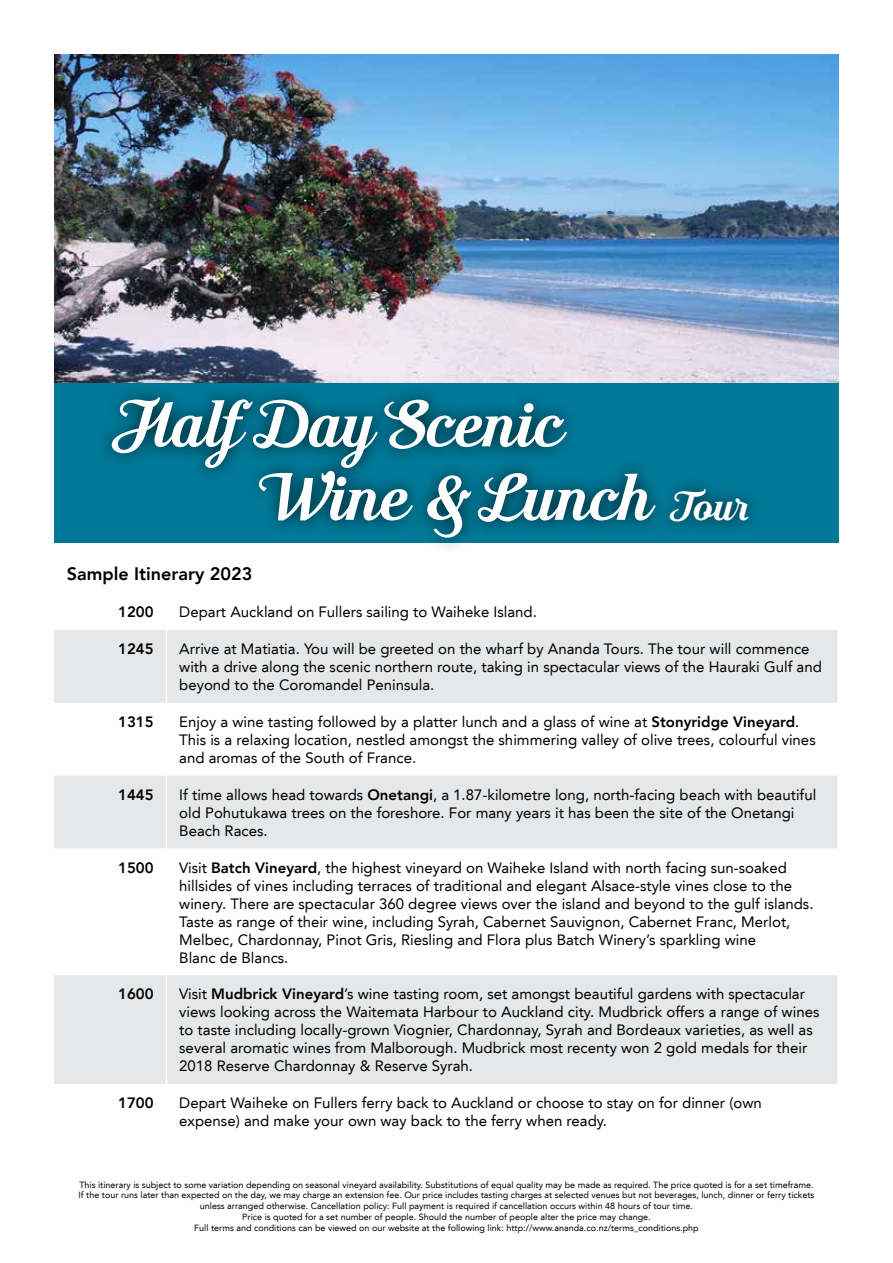
<style>
.page{position:relative;width:893px;height:1263px;background:#fff}
.page>*{position:absolute;margin:0;border:0;box-sizing:border-box;transform-origin:0 0}
.t1{font:700 60px/73.5px "Moonface Script";color:#fff}
.t2{font:800 18px "Avenir LT";color:#000}
.t3{font:15px/18px "Avenir LT";color:#000}
.t4{font:800 15px "Avenir LT";color:#000}
.t5{font:9px/10.8px "Avenir LT";color:#000;text-align:center}
.s1{font-size:36.6px}
.s2{font-weight:800}
</style>
<div class="page">
<div style="left:54px;top:383px;width:785px;height:160px;background:#007998"></div>
<svg style="left:54px;top:630px;width:783px;height:454px;fill:#e6e7e8"></svg>
<hr style="left:166px;top:630px;width:1px;height:73px;background:#fff">
<hr style="left:166px;top:703px;width:1px;height:72px;background:#fff">
<hr style="left:166px;top:775px;width:1px;height:73px;background:#fff">
<hr style="left:166px;top:848px;width:1px;height:127px;background:#fff">
<hr style="left:166px;top:975px;width:1px;height:109px;background:#fff">
<img style="left:54px;top:54px;width:785px;height:329px">
<div style="left:97px;top:384px;width:484px;height:99px;background:#000;opacity:.75"></div>
<div style="left:244px;top:457px;width:518px;height:96px;background:#000;opacity:.75"></div>
<h1 class="t1" style="left:265px;top:389px;width:487px;text-indent:-148px">Half Day Scenic<br>Wine &amp; Lunch <span class="s1">Tour</span></h1>
<p class="t2" style="left:67px;top:563px;width:187px">Sample Itinerary 2023</p>
<p class="t4" style="left:118px;top:603px;width:37px">1200</p>
<p class="t3" style="left:179px;top:603px;width:359px">Depart Auckland on Fullers sailing to Waiheke Island.</p>
<p class="t4" style="left:118px;top:640px;width:37px">1245</p>
<p class="t3" style="left:179px;top:640px;width:644px">Arrive at Matiatia. You will be greeted on the wharf by Ananda Tours. The tour will commence with a drive along the scenic northern route, taking in spectacular views of the Hauraki Gulf and beyond to the Coromandel Peninsula.</p>
<p class="t4" style="left:118px;top:713px;width:37px">1315</p>
<p class="t3" style="left:179px;top:713px;width:638px">Enjoy a wine tasting followed by a platter lunch and a glass of wine at <span class="s2">Stonyridge Vineyard</span>.<br>This is a relaxing location, nestled amongst the shimmering valley of olive trees, colourful vines and aromas of the South of France.</p>
<p class="t4" style="left:118px;top:786px;width:37px">1445</p>
<p class="t3" style="left:179px;top:786px;width:638px">If time allows head towards <span class="s2">Onetangi</span>, a 1.87-kilometre long, north-facing beach with beautiful old Pohutukawa trees on the foreshore. For many years it has been the site of the Onetangi<br>Beach Races.</p>
<p class="t4" style="left:118px;top:858px;width:37px">1500</p>
<p class="t3" style="left:179px;top:858px;width:636px">Visit <span class="s2">Batch Vineyard</span>, the highest vineyard on Waiheke Island with north facing sun-soaked hillsides of vines including terraces of traditional and elegant Alsace-style vines close to the winery. There are spectacular 360 degree views over the island and beyond to the gulf islands.<br>Taste as range of their wine, including Syrah, Cabernet Sauvignon, Cabernet Franc, Merlot, Melbec, Chardonnay, Pinot Gris, Riesling and Flora plus Batch Winery’s sparkling wine<br>Blanc de Blancs.</p>
<p class="t4" style="left:118px;top:985px;width:37px">1600</p>
<p class="t3" style="left:179px;top:985px;width:642px">Visit <span class="s2">Mudbrick Vineyard</span>’s wine tasting room, set amongst beautiful gardens with spectacular views looking across the Waitemata Harbour to Auckland city. Mudbrick offers a range of wines to taste including locally-grown Viognier, Chardonnay, Syrah and Bordeaux varieties, as well as several aromatic wines from Malborough. Mudbrick most recenty won 2 gold medals for their 2018 Reserve Chardonnay &amp; Reserve Syrah.</p>
<p class="t4" style="left:118px;top:1094px;width:37px">1700</p>
<p class="t3" style="left:179px;top:1094px;width:584px">Depart Waiheke on Fullers ferry back to Auckland or choose to stay on for dinner (own expense) and make your own way back to the ferry when ready.</p>
<p class="t5" style="left:78px;top:1179px;width:737px">This itinerary is subject to some variation depending on seasonal vineyard availability. Substitutions of equal quality may be made as required. The price quoted is for a set timeframe.<br>If the tour runs later than expected on the day, we may charge an extension fee. Our price includes tasting charges at selected venues but not beverages, lunch, dinner or ferry tickets unless arranged otherwise. Cancellation policy: Full payment is required if cancellation occurs within 48 hours of tour time.<br>Price is quoted for a set number of people. Should the number of people alter the price may change.<br>Full terms and conditions can be viewed on our website at the following link: http://www.ananda.co.nz/terms_conditions.php</p>
</div>
